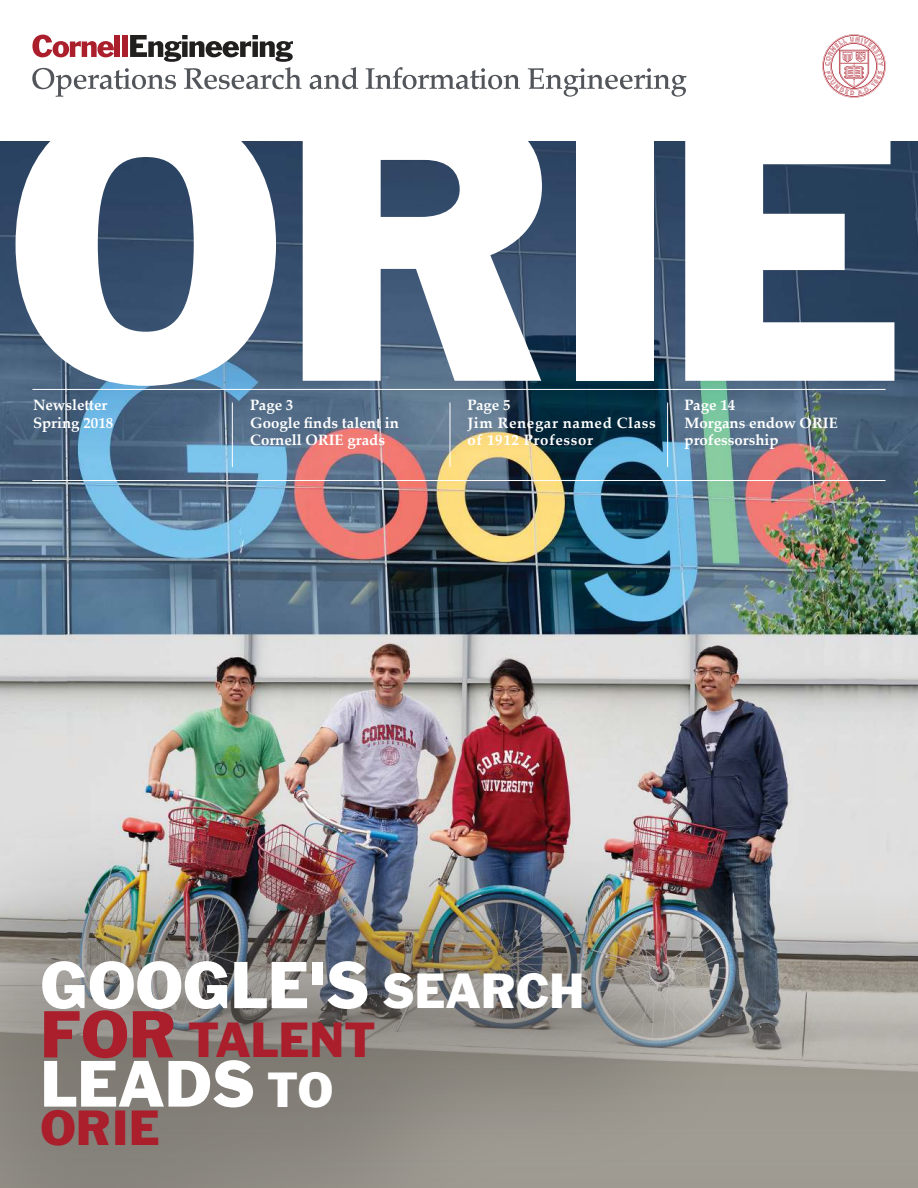
<style>
.page{position:relative;width:918px;height:1188px;background:#fff}
.page>*{position:absolute;margin:0;border:0;box-sizing:border-box;transform-origin:0 0}
.t1{font:360.9px "Franklin Gothic Std";color:#fff}
.t2{font:61.05px "Franklin Gothic Std";color:#fff}
.t3{font:60.45px "Franklin Gothic Std";color:#fff}
.t4{font:45.6px "Franklin Gothic Std";color:#ab1e2c}
.t5{font:700 15px/17.5px "Palatino Linotype";color:#fff}
.t6{font:700 15px/17.5px "Palatino Linotype";letter-spacing:.04em;color:#fff}
.s1{font-size:45.6px}
.s2{font-size:61.05px}
</style>
<div class="page">
<img style="left:0;top:141px;width:918px;height:220px">
<img style="left:0;top:361px;width:918px;height:827px">
<div style="left:0;top:795px;width:753px;height:393px;background:#221f1f;opacity:.23"></div>
<svg style="left:310px;top:67px;width:48px;height:22px"></svg>
<svg style="left:366px;top:67px;width:154px;height:22px"></svg>
<svg style="left:528px;top:68px;width:159px;height:29px"></svg>
<svg style="left:32px;top:35px;width:269px;height:62px"></svg>
<svg style="left:822px;top:34px;width:64px;height:64px"></svg>
<hr style="left:32px;top:389px;width:854px;height:1px;background:#fff">
<hr style="left:32px;top:480px;width:854px;height:1px;background:#fff">
<hr style="left:232px;top:403px;width:1px;height:64px;background:#fff">
<hr style="left:450px;top:403px;width:1px;height:64px;background:#fff">
<hr style="left:667px;top:403px;width:1px;height:64px;background:#fff">
<h1 class="t1" style="left:5px;top:45px;width:901px">ORIE</h1>
<p class="t5" style="left:33px;top:396px;width:82px">Newsletter<br>Spring 2018</p>
<p class="t5" style="left:250px;top:396px;width:150px">Page 3<br>Google finds talent in<br>Cornell ORIE grads</p>
<p class="t6" style="left:467px;top:396px;width:190px">Page 5<br>Jim Renegar named Class of 1912 Professor</p>
<p class="t5" style="left:685px;top:396px;width:155px">Page 14<br>Morgans endow ORIE</p>
<p class="t5" style="left:685px;top:431px;width:96px">professorship</p>
<h2 class="t2" style="left:40px;top:961px;width:546px">GOOGLE'S <span class="s1">SEARCH</span></h2>
<h3 class="t4" style="left:40px;top:1022px;width:336px"><span class="s2">FOR</span> TALENT</h3>
<h3 class="t3" style="left:40px;top:1060px;width:294px">LEADS <span class="s1">TO</span></h3>
<h3 class="t4" style="left:41px;top:1110px;width:121px">ORIE</h3>
</div>
